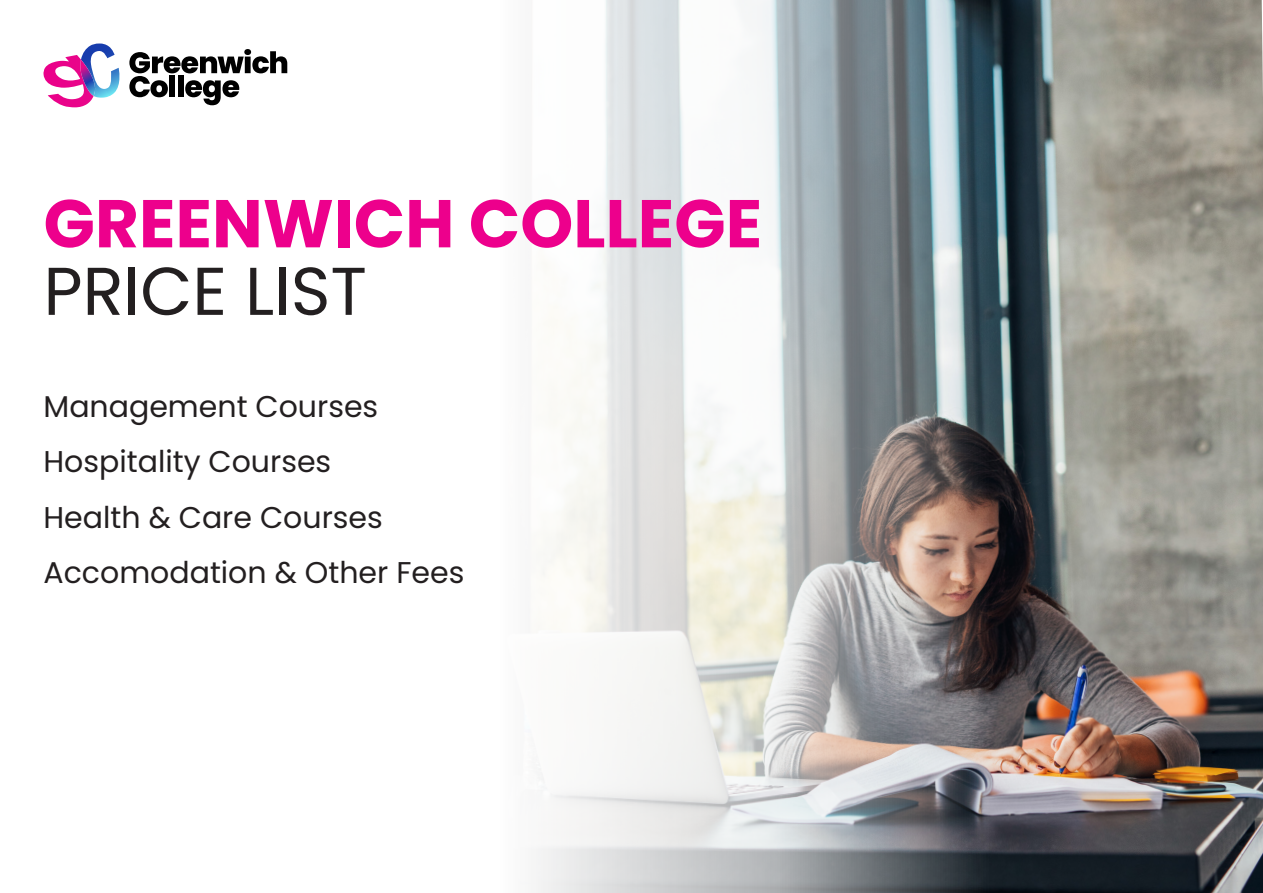
<style>
.page{position:relative;width:1263px;height:893px;background:#fff}
.page>*{position:absolute;margin:0;border:0;box-sizing:border-box;transform-origin:0 0}
.t1{font:700 67.5px "Poppins";color:#ed008c}
.t2{font:67.5px "Poppins";color:#231f20}
.t3{font:30px "Poppins";color:#231f20}
</style>
<div class="page">
<img style="left:1030px;top:0;width:233px;height:893px">
<svg style="left:533px;top:0;width:497px;height:893px"></svg>
<svg style="left:129px;top:49px;width:158px;height:56px"></svg>
<svg style="left:43px;top:44px;width:77px;height:63px"></svg>
<p class="t1" style="left:44px;top:185px;width:720px">GREENWICH COLLEGE</p>
<p class="t2" style="left:44px;top:252px;width:325px">PRICE LIST</p>
<p class="t3" style="left:44px;top:389px;width:336px">Management Courses</p>
<p class="t3" style="left:44px;top:444px;width:289px">Hospitality Courses</p>
<p class="t3" style="left:44px;top:500px;width:341px">Health &amp; Care Courses</p>
<p class="t3" style="left:44px;top:555px;width:422px">Accomodation &amp; Other Fees</p>
</div>
